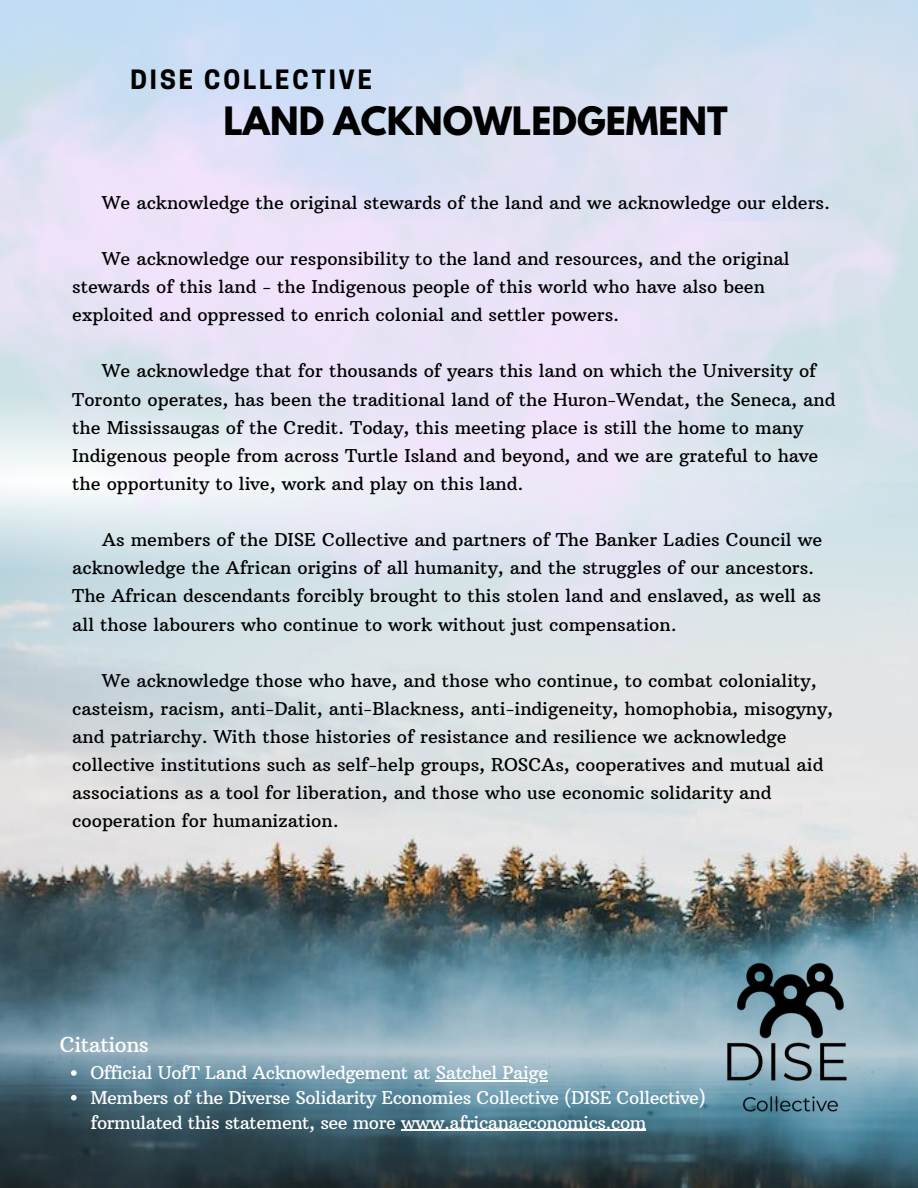
<style>
.page{position:relative;width:918px;height:1188px;background:#fff}
.page>*{position:absolute;margin:0;border:0;box-sizing:border-box;transform-origin:0 0}
.t1{font:700 34.65px "League Spartan";color:#000}
.t2{font:700 25.05px "Cooper Hewitt";letter-spacing:.12em;color:#000}
.t3{font:21px "Arbutus Slab";letter-spacing:-.025em;color:#fff}
.t4{font:18px/28.2px "Arbutus Slab";color:#000}
.t5{font:18px/24.8px "Arbutus Slab";letter-spacing:-.025em;color:#fff}
</style>
<div class="page">
<img style="left:0;top:660px;width:918px;height:528px">
<img style="left:689px;top:931px;width:193px;height:222px">
<svg style="left:71px;top:1070px;width:6px;height:6px"></svg>
<hr style="left:436px;top:1080px;width:112px;height:1px;background:#fff">
<svg style="left:71px;top:1095px;width:6px;height:6px"></svg>
<hr style="left:401px;top:1130px;width:245px;height:1px;background:#fff">
<p class="t2" style="left:130px;top:71px;width:243px">DISE COLLECTIVE</p>
<p class="t1" style="left:223px;top:104px;width:506px">LAND ACKNOWLEDGEMENT</p>
<p class="t4" style="left:102px;top:188px;width:729px">We acknowledge the original stewards of the land and we acknowledge our elders.</p>
<p class="t4" style="left:72px;top:244px;width:719px;text-indent:30px">We acknowledge our responsibility to the land and resources, and the original stewards of this land - the Indigenous people of this world who have also been exploited and oppressed to enrich colonial and settler powers.</p>
<p class="t4" style="left:72px;top:357px;width:765px;text-indent:30px">We acknowledge that for thousands of years this land on which the University of Toronto operates, has been the traditional land of the Huron-Wendat, the Seneca, and the Mississaugas of the Credit. Today, this meeting place is still the home to many Indigenous people from across Turtle Island and beyond, and we are grateful to have the opportunity to live, work and play on this land.</p>
<p class="t4" style="left:72px;top:526px;width:751px;text-indent:30px">As members of the DISE Collective and partners of The Banker Ladies Council we acknowledge the African origins of all humanity, and the struggles of our ancestors.<br>The African descendants forcibly brought to this stolen land and enslaved, as well as all those labourers who continue to work without just compensation.</p>
<p class="t4" style="left:72px;top:666px;width:762px;text-indent:30px">We acknowledge those who have, and those who continue, to combat coloniality, casteism, racism, anti-Dalit, anti-Blackness, anti-indigeneity, homophobia, misogyny, and patriarchy. With those histories of resistance and resilience we acknowledge collective institutions such as self-help groups, ROSCAs, cooperatives and mutual aid associations as a tool for liberation, and those who use economic solidarity and cooperation for humanization.</p>
<p class="t3" style="left:60px;top:1032px;width:91px">Citations</p>
<p class="t5" style="left:90px;top:1060px;width:459px">Official UofT Land Acknowledgement at Satchel Paige</p>
<p class="t5" style="left:90px;top:1085px;width:617px">Members of the Diverse Solidarity Economies Collective (DISE Collective) formulated this statement, see more www.africanaeconomics.com</p>
</div>
